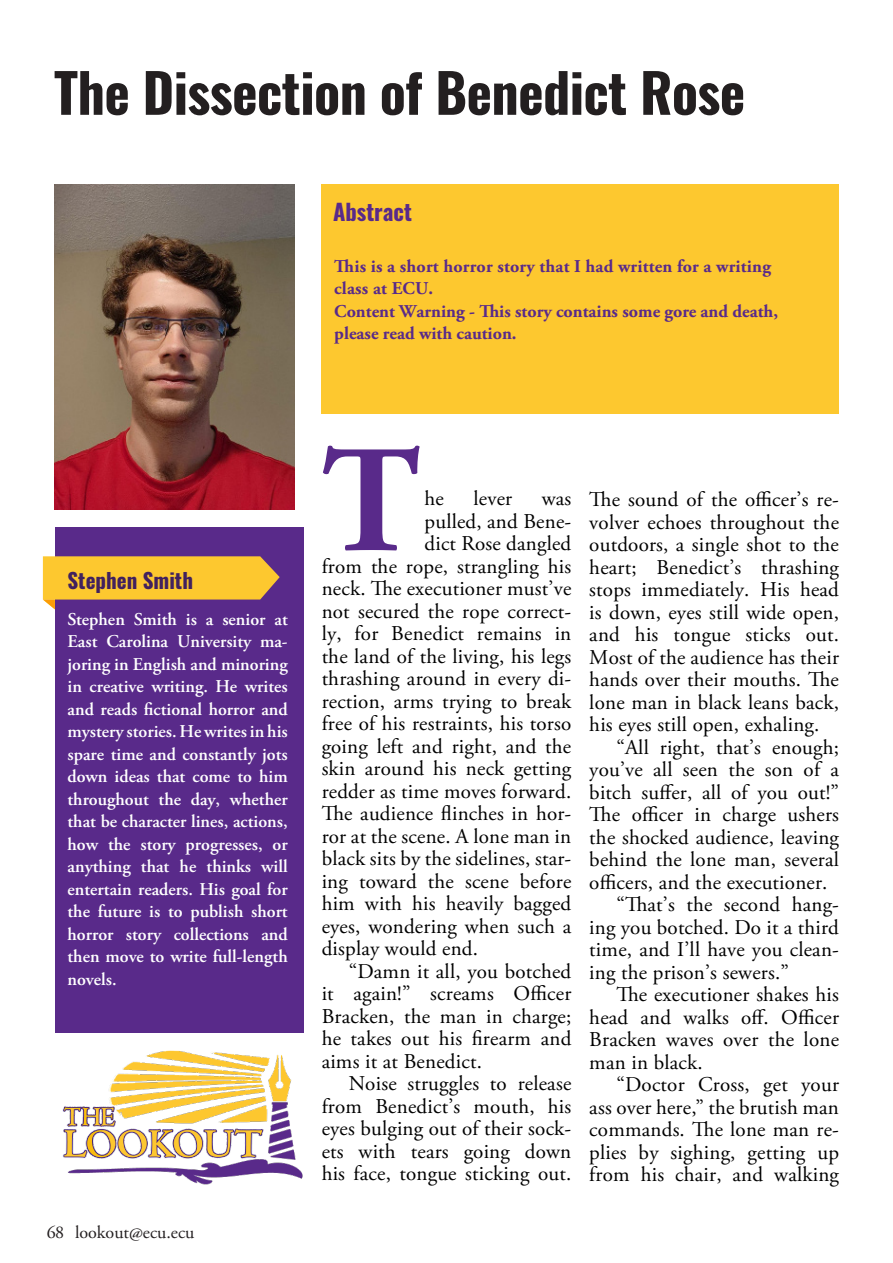
<style>
.page{position:relative;width:893px;height:1263px;background:#fff}
.page>*{position:absolute;margin:0;border:0;box-sizing:border-box;transform-origin:0 0}
.The_Lookout_Body_Text{font:700 152.4px "Adobe Garamond Pro";color:#592a8a}
.Left_Justify{font:700 54px "Oswald";letter-spacing:-.01em;color:#231f20}
.Center{font:700 22.5px "Oswald";color:#592a8a}
.The_Lookout_Body_Text-2{font:21px/22.5px "Adobe Garamond Pro";letter-spacing:.01em;color:#000;text-align:justify}
.Left_Justify-2{font:700 21px "Oswald";color:#41215e}
.Left_Justify-3{font:600 18px/22.5px "Adobe Garamond Pro";color:#fff;text-align:justify}
.Center-2{font:700 18px/22.5px "Adobe Garamond Pro";color:#592a8a}
.t1{font:18px "Adobe Garamond Pro";color:#231f20}
</style>
<div class="page">
<div style="left:322px;top:184px;width:517px;height:229px;background:#fdc82f"></div>
<img style="left:54px;top:184px;width:241px;height:325px">
<div style="left:56px;top:527px;width:248px;height:505px;background:#592a8a"></div>
<svg style="left:43px;top:556px;width:237px;height:53px"></svg>
<img style="left:62px;top:1050px;width:241px;height:135px">
<p class="Left_Justify" style="left:54px;top:65px;width:693px">The Dissection of Benedict Rose</p>
<p class="Center" style="left:333px;top:200px;width:81px">Abstract</p>
<p class="Center-2" style="left:334px;top:255px;width:438px">This is a short horror story that I had written for a writing class at ECU.</p>
<p class="Center-2" style="left:334px;top:300px;width:445px">Content Warning - This story contains some gore and death, please read with caution.</p>
<p class="Left_Justify-2" style="left:68px;top:570px;width:127px">Stephen Smith</p>
<p class="Left_Justify-3" style="left:68px;top:608px;width:222px">Stephen Smith is a senior at East Carolina University ma&shy;joring in English and minoring in creative writing. He writes and reads fictional horror and mystery stories. He writes in his spare time and constantly jots down ideas that come to him throughout the day, whether that be character lines, actions, how the story progresses, or anything that he thinks will entertain readers. His goal for the future is to publish short horror story collections and then move to write full-length novels.</p>
<p class="t1" style="left:47px;top:1222px;width:149px">68 lookout@ecu.ecu</p>
<p class="The_Lookout_Body_Text" style="left:322px;top:413px;width:100px">T</p>
<p class="The_Lookout_Body_Text-2" style="left:424px;top:488px;width:21px">he</p>
<p class="The_Lookout_Body_Text-2" style="left:473px;top:488px;width:40px">lever</p>
<p class="The_Lookout_Body_Text-2" style="left:542px;top:488px;width:31px">was</p>
<p class="The_Lookout_Body_Text-2" style="left:424px;top:510px;width:148px">pulled, and Bene-</p>
<p class="The_Lookout_Body_Text-2" style="left:424px;top:533px;width:148px">dict Rose dangled</p>
<p class="The_Lookout_Body_Text-2" style="left:322px;top:555px;width:251px">from the rope, strangling his</p>
<p class="The_Lookout_Body_Text-2" style="left:322px;top:578px;width:251px">neck. The executioner must’ve</p>
<p class="The_Lookout_Body_Text-2" style="left:322px;top:600px;width:251px">not secured the rope correct-</p>
<p class="The_Lookout_Body_Text-2" style="left:322px;top:623px;width:251px">ly, for Benedict remains in</p>
<p class="The_Lookout_Body_Text-2" style="left:322px;top:645px;width:251px">the land of the living, his legs</p>
<p class="The_Lookout_Body_Text-2" style="left:322px;top:668px;width:251px">thrashing around in every di-</p>
<p class="The_Lookout_Body_Text-2" style="left:322px;top:690px;width:251px">rection, arms trying to break</p>
<p class="The_Lookout_Body_Text-2" style="left:322px;top:713px;width:251px">free of his restraints, his torso</p>
<p class="The_Lookout_Body_Text-2" style="left:322px;top:735px;width:251px">going left and right, and the</p>
<p class="The_Lookout_Body_Text-2" style="left:322px;top:758px;width:251px">skin around his neck getting</p>
<p class="The_Lookout_Body_Text-2" style="left:322px;top:780px;width:251px">redder as time moves forward.</p>
<p class="The_Lookout_Body_Text-2" style="left:322px;top:803px;width:251px">The audience flinches in hor-</p>
<p class="The_Lookout_Body_Text-2" style="left:322px;top:825px;width:251px">ror at the scene. A lone man in</p>
<p class="The_Lookout_Body_Text-2" style="left:322px;top:848px;width:251px">black sits by the sidelines, star-</p>
<p class="The_Lookout_Body_Text-2" style="left:322px;top:870px;width:251px">ing toward the scene before</p>
<p class="The_Lookout_Body_Text-2" style="left:322px;top:893px;width:251px">him with his heavily bagged</p>
<p class="The_Lookout_Body_Text-2" style="left:322px;top:915px;width:251px">eyes, wondering when such a</p>
<p class="The_Lookout_Body_Text-2" style="left:322px;top:938px;width:158px">display would end.</p>
<p class="The_Lookout_Body_Text-2" style="left:322px;top:960px;width:251px;text-indent:27px">“Damn it all, you botched it again!” screams Officer Bracken, the man in charge; he takes out his firearm and aims it at Benedict.</p>
<p class="The_Lookout_Body_Text-2" style="left:322px;top:1073px;width:251px;text-indent:27px">Noise struggles to release from Benedict’s mouth, his eyes bulging out of their sock&shy;ets with tears going down his face, tongue sticking out.</p>
<p class="The_Lookout_Body_Text-2" style="left:589px;top:489px;width:251px">The sound of the officer’s re&shy;volver echoes throughout the outdoors, a single shot to the heart; Benedict’s thrashing stops immediately. His head is down, eyes still wide open, and his tongue sticks out.<br>Most of the audience has their hands over their mouths. The lone man in black leans back, his eyes still open, exhaling.</p>
<p class="The_Lookout_Body_Text-2" style="left:589px;top:737px;width:251px;text-indent:27px">“All right, that’s enough; you’ve all seen the son of a bitch suffer, all of you out!” The officer in charge ushers the shocked audience, leaving behind the lone man, several officers, and the executioner.</p>
<p class="The_Lookout_Body_Text-2" style="left:589px;top:894px;width:251px;text-indent:27px">“That’s the second hang&shy;ing you botched. Do it a third time, and I’ll have you clean&shy;ing the prison’s sewers.”</p>
<p class="The_Lookout_Body_Text-2" style="left:589px;top:984px;width:251px;text-indent:27px">The executioner shakes his head and walks off. Officer Bracken waves over the lone man in black.</p>
<p class="The_Lookout_Body_Text-2" style="left:589px;top:1074px;width:251px;text-indent:27px">“Doctor Cross, get your ass over here,” the brutish man commands. The lone man re&shy;plies by sighing, getting up from his chair, and walking</p>
</div>
